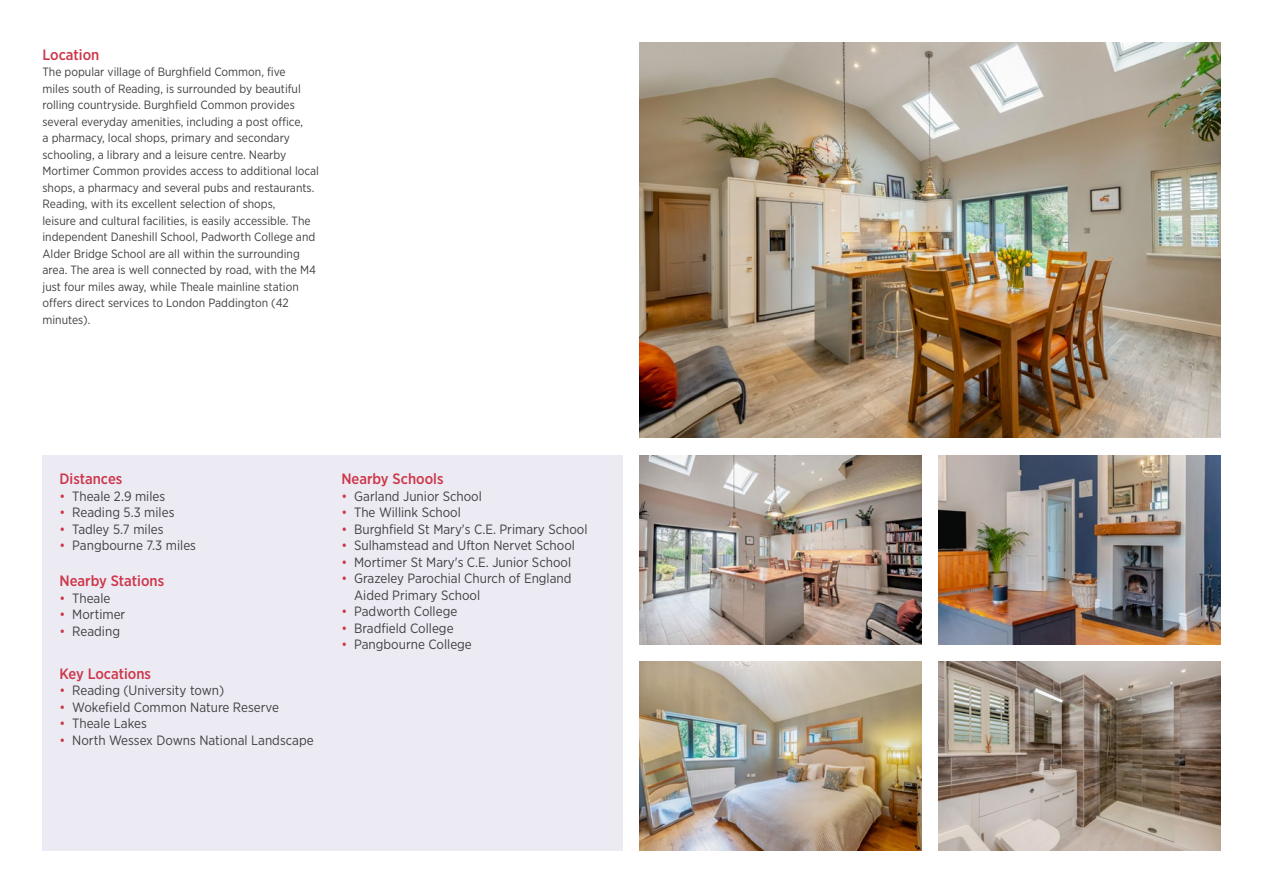
<style>
.page{position:relative;width:1263px;height:893px;background:#fff}
.page>*{position:absolute;margin:0;border:0;box-sizing:border-box;transform-origin:0 0}
.t1{font:500 15px "Gotham Narrow";color:#cd364a}
.t2{font:13.5px/16.5px "Gotham Narrow";color:#414042}
.t3{font:12px/16.5px "Gotham Narrow";color:#414042}
.s1{color:#cd364a}
</style>
<div class="page">
<img style="left:640px;top:43px;width:580px;height:395px">
<img style="left:640px;top:455px;width:282px;height:190px">
<img style="left:640px;top:662px;width:282px;height:188px">
<img style="left:938px;top:455px;width:282px;height:190px">
<img style="left:938px;top:662px;width:282px;height:188px">
<div style="left:43px;top:455px;width:580px;height:395px;background:#ecebf3"></div>
<p class="t1" style="left:43px;top:45px;width:58px">Location</p>
<p class="t3" style="left:43px;top:64px;width:278px">The popular village of Burghfield Common, five<br>miles south of Reading, is surrounded by beautiful rolling countryside. Burghfield Common provides several everyday amenities, including a post office,<br>a pharmacy, local shops, primary and secondary schooling, a library and a leisure centre. Nearby Mortimer Common provides access to additional local shops, a pharmacy and several pubs and restaurants.<br>Reading, with its excellent selection of shops,<br>leisure and cultural facilities, is easily accessible. The independent Daneshill School, Padworth College and Alder Bridge School are all within the surrounding area. The area is well connected by road, with the M4 just four miles away, while Theale mainline station offers direct services to London Paddington (42 minutes).</p>
<p class="t1" style="left:60px;top:469px;width:64px">Distances</p>
<p class="t2" style="left:60px;top:487px;width:107px"><span class="s1">•</span> Theale 2.9 miles</p>
<p class="t2" style="left:60px;top:504px;width:116px"><span class="s1">•</span> Reading 5.3 miles</p>
<p class="t2" style="left:60px;top:520px;width:105px"><span class="s1">•</span> Tadley 5.7 miles</p>
<p class="t2" style="left:60px;top:537px;width:138px"><span class="s1">•</span> Pangbourne 7.3 miles</p>
<p class="t1" style="left:60px;top:571px;width:106px">Nearby Stations</p>
<p class="t2" style="left:60px;top:589px;width:52px"><span class="s1">•</span> Theale</p>
<p class="t2" style="left:60px;top:606px;width:67px"><span class="s1">•</span> Mortimer</p>
<p class="t2" style="left:60px;top:622px;width:62px"><span class="s1">•</span> Reading</p>
<p class="t1" style="left:60px;top:664px;width:93px">Key Locations</p>
<p class="t2" style="left:60px;top:682px;width:166px"><span class="s1">•</span> Reading (University town)</p>
<p class="t2" style="left:60px;top:698px;width:221px"><span class="s1">•</span> Wokefield Common Nature Reserve</p>
<p class="t2" style="left:60px;top:715px;width:89px"><span class="s1">•</span> Theale Lakes</p>
<p class="t2" style="left:60px;top:731px;width:256px"><span class="s1">•</span> North Wessex Downs National Landscape</p>
<p class="t1" style="left:341px;top:469px;width:104px">Nearby Schools</p>
<p class="t2" style="left:341px;top:487px;width:142px"><span class="s1">•</span> Garland Junior School</p>
<p class="t2" style="left:341px;top:504px;width:121px"><span class="s1">•</span> The Willink School</p>
<p class="t2" style="left:341px;top:520px;width:248px"><span class="s1">•</span> Burghfield St Mary's C.E. Primary School</p>
<p class="t2" style="left:341px;top:537px;width:235px"><span class="s1">•</span> Sulhamstead and Ufton Nervet School</p>
<p class="t2" style="left:341px;top:553px;width:231px"><span class="s1">•</span> Mortimer St Mary's C.E. Junior School</p>
<p class="t2" style="left:354px;top:570px;width:219px;text-indent:-13px"><span class="s1">•</span> Grazeley Parochial Church of England<br>Aided Primary School</p>
<p class="t2" style="left:341px;top:603px;width:117px"><span class="s1">•</span> Padworth College</p>
<p class="t2" style="left:341px;top:619px;width:114px"><span class="s1">•</span> Bradfield College</p>
<p class="t2" style="left:341px;top:636px;width:132px"><span class="s1">•</span> Pangbourne College</p>
</div>
